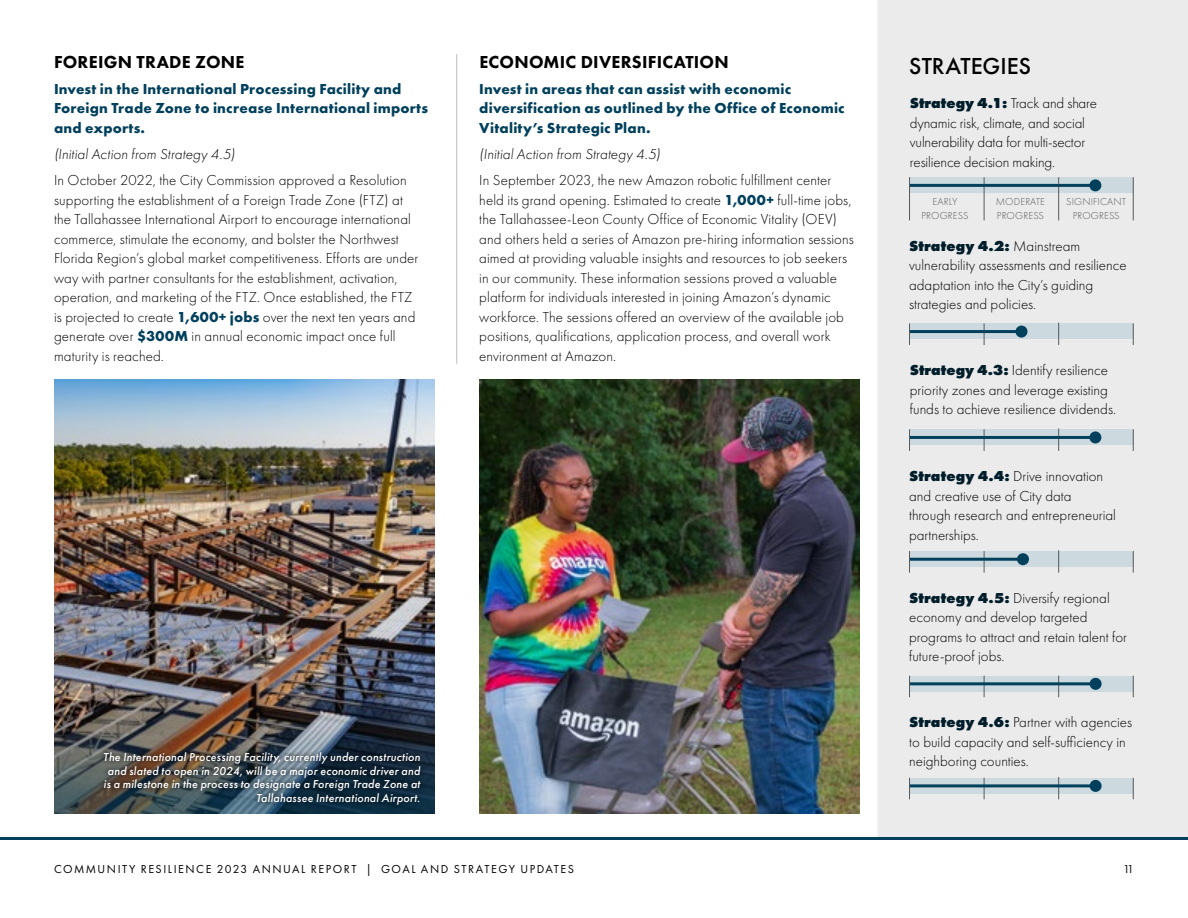
<style>
.page{position:relative;width:1188px;height:918px;background:#fff}
.page>*{position:absolute;margin:0;border:0;box-sizing:border-box;transform-origin:0 0}
.t1{font:500 24px "Futura PT";color:#000}
.t2{font:800 18px "Futura PT";letter-spacing:.015em;color:#000}
.t3{font:300 15px/19.5px "Futura PT";letter-spacing:.005em;color:#000}
.t4{font:700 15px/19.5px "Futura PT";letter-spacing:.015em;color:#00405c}
.t5{font:italic 300 15px "Futura PT";letter-spacing:.01em;color:#000}
.t6{font:italic 500 12px/13.5px "Futura PT";letter-spacing:.01em;color:#fff;text-align:right}
.t7{font:12px "Futura PT";letter-spacing:.125em;color:#000}
.t8{font:300 10.5px/13.5px "Futura PT";letter-spacing:.01em;color:#58595b;text-align:center}
.s1{font-weight:700;color:#00405c}
.s2{font-weight:800;color:#001d2a}
</style>
<div class="page">
<img style="left:54px;top:380px;width:380px;height:309px">
<img style="left:54px;top:689px;width:380px;height:124px">
<div style="left:877px;top:0;width:311px;height:837px;background:#ebebec"></div>
<div style="left:910px;top:177px;width:224px;height:16px;background:#ccd9de"></div>
<hr style="left:1133px;top:177px;width:1px;height:43px;background:#58595b">
<hr style="left:1058px;top:177px;width:1px;height:43px;background:#58595b">
<hr style="left:984px;top:177px;width:1px;height:43px;background:#58595b">
<hr style="left:909px;top:184px;width:186px;height:3px;background:#00405c">
<div style="left:1089px;top:179px;width:12px;height:12px;background:#00405c;border-radius:50%"></div>
<hr style="left:909px;top:177px;width:1px;height:43px;background:#58595b">
<div style="left:910px;top:429px;width:224px;height:16px;background:#ccd9de"></div>
<svg style="left:1133px;top:429px;width:1px;height:22px"></svg>
<svg style="left:1058px;top:428px;width:1px;height:23px"></svg>
<svg style="left:984px;top:429px;width:1px;height:22px"></svg>
<hr style="left:909px;top:436px;width:186px;height:3px;background:#00405c">
<div style="left:1089px;top:431px;width:12px;height:12px;background:#00405c;border-radius:50%"></div>
<svg style="left:909px;top:429px;width:1px;height:22px"></svg>
<div style="left:910px;top:676px;width:224px;height:15px;background:#ccd9de"></div>
<svg style="left:1133px;top:676px;width:1px;height:21px"></svg>
<svg style="left:1058px;top:676px;width:1px;height:21px"></svg>
<svg style="left:984px;top:676px;width:1px;height:21px"></svg>
<hr style="left:909px;top:682px;width:187px;height:3px;background:#00405c">
<div style="left:1090px;top:678px;width:12px;height:12px;background:#00405c;border-radius:50%"></div>
<svg style="left:909px;top:676px;width:1px;height:21px"></svg>
<div style="left:910px;top:323px;width:224px;height:16px;background:#ccd9de"></div>
<svg style="left:1133px;top:323px;width:1px;height:22px"></svg>
<svg style="left:1058px;top:323px;width:1px;height:22px"></svg>
<svg style="left:984px;top:323px;width:1px;height:22px"></svg>
<hr style="left:909px;top:330px;width:112px;height:3px;background:#00405c">
<div style="left:1016px;top:326px;width:12px;height:12px;background:#00405c;border-radius:50%"></div>
<svg style="left:909px;top:323px;width:1px;height:22px"></svg>
<div style="left:910px;top:551px;width:224px;height:16px;background:#ccd9de"></div>
<svg style="left:1133px;top:551px;width:1px;height:22px"></svg>
<svg style="left:1058px;top:550px;width:1px;height:23px"></svg>
<svg style="left:984px;top:551px;width:1px;height:22px"></svg>
<hr style="left:909px;top:558px;width:114px;height:3px;background:#00405c">
<div style="left:1017px;top:553px;width:12px;height:12px;background:#00405c;border-radius:50%"></div>
<svg style="left:909px;top:551px;width:1px;height:22px"></svg>
<div style="left:910px;top:778px;width:224px;height:16px;background:#ccd9de"></div>
<svg style="left:1133px;top:778px;width:1px;height:21px"></svg>
<svg style="left:1058px;top:777px;width:1px;height:22px"></svg>
<svg style="left:984px;top:778px;width:1px;height:21px"></svg>
<hr style="left:910px;top:784px;width:186px;height:3px;background:#00405c">
<div style="left:1090px;top:780px;width:12px;height:12px;background:#00405c;border-radius:50%"></div>
<svg style="left:909px;top:778px;width:1px;height:21px"></svg>
<hr style="left:0;top:837px;width:1188px;height:3px;background:#00405c">
<hr style="left:456px;top:54px;width:1px;height:310px;background:#bcbec0">
<img style="left:479px;top:380px;width:381px;height:433px">
<div style="left:98px;top:748px;width:329px;height:62px;background:#000;opacity:.75"></div>
<p class="t2" style="left:54px;top:50px;width:192px">FOREIGN TRADE ZONE</p>
<p class="t4" style="left:54px;top:79px;width:376px">Invest in the International Processing Facility and<br>Foreign Trade Zone to increase International imports and exports.</p>
<p class="t5" style="left:54px;top:146px;width:183px">(Initial Action from Strategy 4.5)</p>
<p class="t3" style="left:54px;top:171px;width:366px">In October 2022, the City Commission approved a Resolution supporting the establishment of a Foreign Trade Zone (FTZ) at the Tallahassee International Airport to encourage international commerce, stimulate the economy, and bolster the Northwest Florida Region’s global market competitiveness. Efforts are under way with partner consultants for the establishment, activation, operation, and marketing of the FTZ. Once established, the FTZ is projected to create <span class="s1">1,600+ jobs</span> over the next ten years and generate over <span class="s1">$300M</span> in annual economic impact once full maturity is reached.</p>
<p class="t2" style="left:479px;top:50px;width:251px">ECONOMIC DIVERSIFICATION</p>
<p class="t4" style="left:479px;top:79px;width:367px">Invest in areas that can assist with economic diversification as outlined by the Office of Economic<br>Vitality’s Strategic Plan.</p>
<p class="t5" style="left:479px;top:146px;width:183px">(Initial Action from Strategy 4.5)</p>
<p class="t3" style="left:479px;top:171px;width:376px">In September 2023, the new Amazon robotic fulfillment center held its grand opening. Estimated to create <span class="s1">1,000+</span> full-time jobs, the Tallahassee-Leon County Office of Economic Vitality (OEV) and others held a series of Amazon pre-hiring information sessions aimed at providing valuable insights and resources to job seekers in our community. These information sessions proved a valuable platform for individuals interested in joining Amazon’s dynamic workforce. The sessions offered an overview of the available job positions, qualifications, application process, and overall work environment at Amazon.</p>
<p class="t6" style="left:103px;top:751px;width:318px">The International Processing Facility, currently under construction and slated to open in 2024, will be a major economic driver and is a milestone in the process to designate a Foreign Trade Zone at Tallahassee International Airport.</p>
<h1 class="t1" style="left:909px;top:51px;width:124px">STRATEGIES</h1>
<p class="t3" style="left:910px;top:94px;width:189px"><span class="s2">Strategy 4.1:</span> Track and share dynamic risk, climate, and social vulnerability data for multi-sector resilience decision making.</p>
<p class="t8" style="left:922px;top:195px;width:48px">EARLY<br>PROGRESS</p>
<p class="t8" style="left:996px;top:195px;width:51px;text-align:left">MODERATE<br>PROGRESS</p>
<p class="t8" style="left:1066px;top:195px;width:61px">SIGNIFICANT<br>PROGRESS</p>
<p class="t3" style="left:909px;top:236px;width:219px"><span class="s2">Strategy 4.2:</span> Mainstream vulnerability assessments and resilience adaptation into the City’s guiding strategies and policies.</p>
<p class="t3" style="left:910px;top:361px;width:208px"><span class="s2">Strategy 4.3:</span> Identify resilience priority zones and leverage existing funds to achieve resilience dividends.</p>
<p class="t3" style="left:909px;top:466px;width:208px"><span class="s2">Strategy 4.4:</span> Drive innovation and creative use of City data through research and entrepreneurial partnerships.</p>
<p class="t3" style="left:909px;top:588px;width:219px"><span class="s2">Strategy 4.5:</span> Diversify regional economy and develop targeted programs to attract and retain talent for future-proof jobs.</p>
<p class="t3" style="left:909px;top:713px;width:224px"><span class="s2">Strategy 4.6:</span> Partner with agencies to build capacity and self-sufficiency in neighboring counties.</p>
<p class="t7" style="left:54px;top:862px;width:521px">COMMUNITY RESILIENCE 2023 ANNUAL REPORT | GOAL AND STRATEGY UPDATES</p>
<p class="t7" style="left:1123px;top:862px;width:12px">11</p>
</div>
